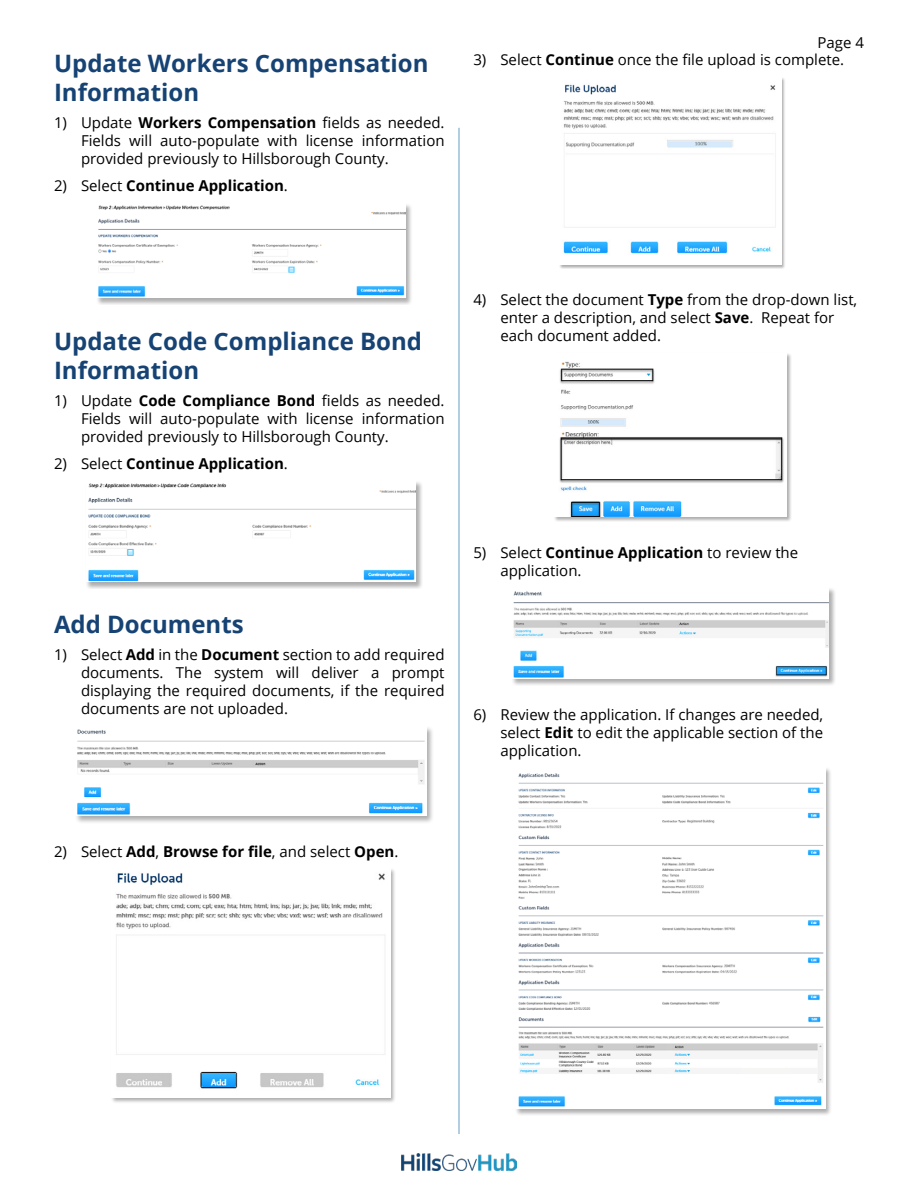
<style>
.page{position:relative;width:918px;height:1188px;background:#fff}
.page>*{position:absolute;margin:0;border:0;box-sizing:border-box;transform-origin:0 0}
.Content{font:700 24px/28.8px "Open Sans";color:#164374}
.t1{font:15px/18px "Open Sans";color:#000;text-align:justify}
.t2{font:700 15px "Open Sans";color:#000}
.s1{font-weight:700}
.s2{font-weight:400}
</style>
<div class="page">
<hr style="left:458px;top:128px;width:2px;height:1006px;background:#99bfda">
<img style="left:401px;top:1153px;width:116px;height:17px">
<div style="left:95px;top:202px;width:318px;height:103px;background:#000;opacity:.32"></div>
<img style="left:96px;top:203px;width:309px;height:95px">
<div style="left:86px;top:480px;width:337px;height:109px;background:#000;opacity:.32"></div>
<img style="left:86px;top:481px;width:330px;height:101px">
<div style="left:74px;top:726px;width:360px;height:98px;background:#000;opacity:.32"></div>
<img style="left:75px;top:726px;width:351px;height:90px">
<div style="left:111px;top:868px;width:285px;height:236px;background:#000;opacity:.32"></div>
<img style="left:111px;top:869px;width:279px;height:228px">
<div style="left:559px;top:77px;width:227px;height:192px;background:#000;opacity:.32"></div>
<img style="left:559px;top:77px;width:222px;height:188px">
<div style="left:553px;top:353px;width:239px;height:169px;background:#000;opacity:.32"></div>
<img style="left:554px;top:353px;width:233px;height:164px">
<div style="left:511px;top:587px;width:325px;height:99px;background:#000;opacity:.32"></div>
<img style="left:512px;top:588px;width:317px;height:91px">
<div style="left:514px;top:767px;width:318px;height:349px;background:#000;opacity:.32"></div>
<img style="left:515px;top:768px;width:310px;height:341px">
<p class="Content" style="left:54px;top:49px;width:376px">Update Workers Compensation<br>Information</p>
<p class="t1" style="left:81px;top:113px;width:365px;text-indent:-27px">1) Update <span class="s1">Workers Compensation</span> fields as needed.<br>Fields will auto-populate with license information provided previously to Hillsborough County.</p>
<p class="t2" style="left:54px;top:175px;width:235px"><span class="s2">2) Select</span> Continue Application<span class="s2">.</span></p>
<p class="t1" style="left:818px;top:33px;width:48px">Page 4</p>
<p class="t1" style="left:473px;top:51px;width:372px">3) Select <span class="s1">Continue</span> once the file upload is complete.</p>
<p class="Content" style="left:54px;top:326px;width:370px">Update Code Compliance Bond<br>Information</p>
<p class="t1" style="left:81px;top:391px;width:365px;text-indent:-27px">1) Update <span class="s1">Code Compliance Bond</span> fields as needed.<br>Fields will auto-populate with license information provided previously to Hillsborough County.</p>
<p class="t2" style="left:54px;top:453px;width:235px"><span class="s2">2) Select</span> Continue Application<span class="s2">.</span></p>
<p class="t1" style="left:500px;top:291px;width:358px;text-align:left;text-indent:-27px">4) Select the document <span class="s1">Type</span> from the drop-down list, enter a description, and select <span class="s1">Save</span>. Repeat for each document added.</p>
<p class="Content" style="left:54px;top:610px;width:191px">Add Documents</p>
<p class="t1" style="left:81px;top:646px;width:365px;text-indent:-27px">1) Select <span class="s1">Add</span> in the <span class="s1">Document</span> section to add required documents. The system will deliver a prompt displaying the required documents, if the required documents are not uploaded.</p>
<p class="t1" style="left:500px;top:543px;width:299px;text-indent:-27px">5) Select <span class="s1">Continue Application</span> to review the application.</p>
<p class="t1" style="left:500px;top:705px;width:324px;text-indent:-27px">6) Review the application. If changes are needed, select <span class="s1">Edit</span> to edit the applicable section of the application.</p>
<p class="t1" style="left:54px;top:842px;width:346px">2) Select <span class="s1">Add</span>, <span class="s1">Browse for file</span>, and select <span class="s1">Open</span>.</p>
</div>
